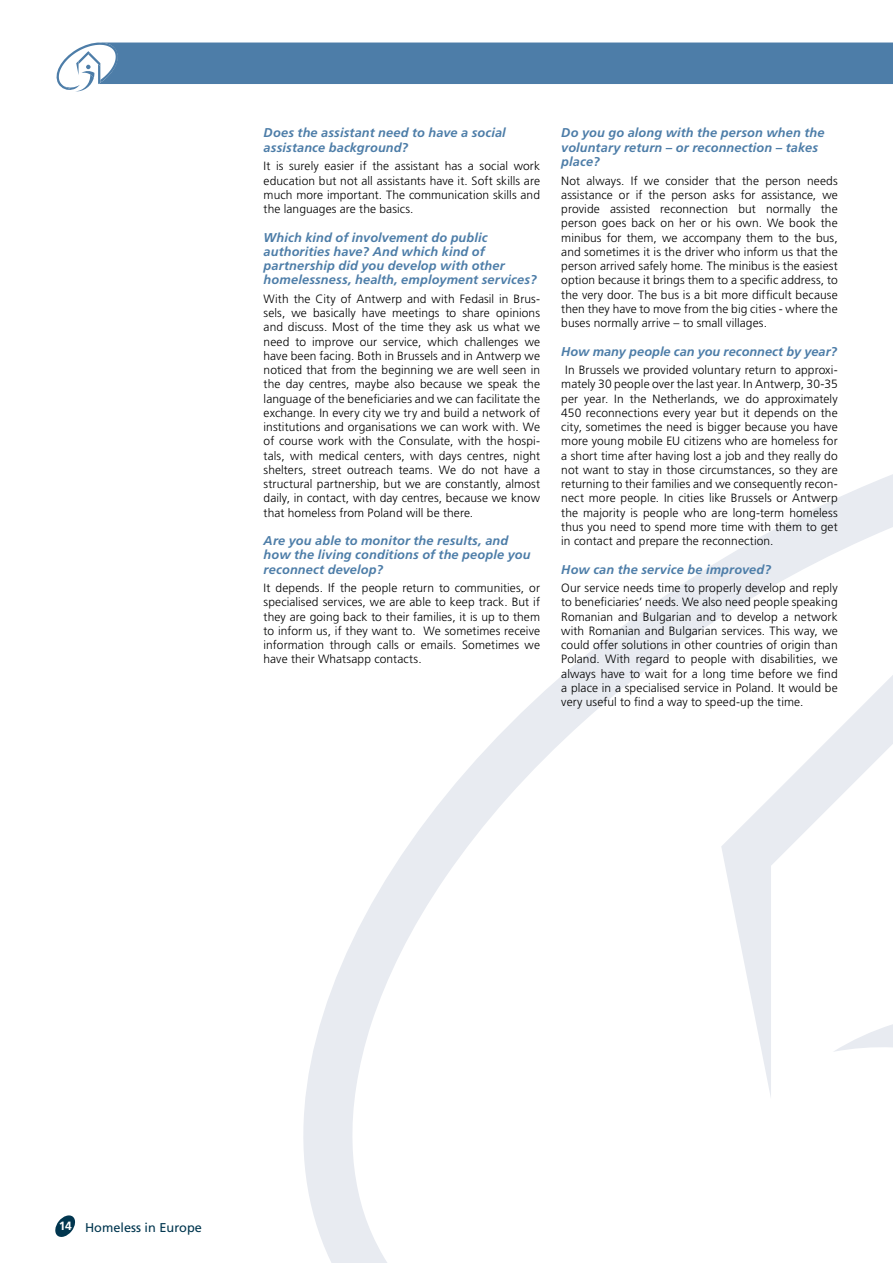
<style>
.page{position:relative;width:893px;height:1263px;background:#fff}
.page>*{position:absolute;margin:0;border:0;box-sizing:border-box;transform-origin:0 0}
.t1{font:italic 700 12.75px/14.2px "Frutiger";letter-spacing:.01em;color:#4d7da8}
.t2{font:12.75px "Frutiger";color:#01364f}
.body_txt{font:300 12px/14.2px "Frutiger";letter-spacing:.005em;color:#000;text-align:justify}
.s1{font-weight:700;font-size:12px;color:#fff}
</style>
<div class="page">
<svg style="left:303px;top:475px;width:589px;height:788px"></svg>
<svg style="left:721px;top:675px;width:171px;height:327px"></svg>
<svg style="left:892px;top:474px;width:1px;height:270px"></svg>
<svg style="left:698px;top:1002px;width:195px;height:261px"></svg>
<svg style="left:55px;top:1215px;width:20px;height:22px"></svg>
<svg style="left:56px;top:42px;width:837px;height:50px"></svg>
<h4 class="t1" style="left:264px;top:126px;width:244px">Does the assistant need to have a social assistance background?</h4>
<p class="body_txt" style="left:264px;top:159px;width:278px">It is surely easier if the assistant has a social work education but not all assistants have it. Soft skills are much more important. The communication skills and the languages are the basics.</p>
<h4 class="t1" style="left:264px;top:230px;width:275px">Which kind of involvement do public authorities have? And which kind of partnership did you develop with other homelessness, health, employment services?</h4>
<p class="body_txt" style="left:264px;top:291px;width:278px">With the City of Antwerp and with Fedasil in Brus&shy;sels, we basically have meetings to share opinions and discuss. Most of the time they ask us what we need to improve our service, which challenges we have been facing. Both in Brussels and in Antwerp we noticed that from the beginning we are well seen in the day centres, maybe also because we speak the language of the beneficiaries and we can facilitate the exchange. In every city we try and build a network of institutions and organisations we can work with. We of course work with the Consulate, with the hospi&shy;tals, with medical centers, with days centres, night shelters, street outreach teams. We do not have a structural partnership, but we are constantly, almost daily, in contact, with day centres, because we know that homeless from Poland will be there.</p>
<h4 class="t1" style="left:264px;top:533px;width:268px">Are you able to monitor the results, and how the living conditions of the people you reconnect develop?</h4>
<p class="body_txt" style="left:264px;top:581px;width:278px">It depends. If the people return to communities, or specialised services, we are able to keep track. But if they are going back to their families, it is up to them to inform us, if they want to. We sometimes receive information through calls or emails. Sometimes we have their Whatsapp contacts.</p>
<h4 class="t1" style="left:561px;top:126px;width:265px">Do you go along with the person when the voluntary return – or reconnection – takes place?</h4>
<p class="body_txt" style="left:561px;top:173px;width:278px">Not always. If we consider that the person needs assistance or if the person asks for assistance, we provide assisted reconnection but normally the person goes back on her or his own. We book the minibus for them, we accompany them to the bus, and sometimes it is the driver who inform us that the person arrived safely home. The minibus is the easiest option because it brings them to a specific address, to the very door. The bus is a bit more difficult because then they have to move from the big cities - where the buses normally arrive – to small villages.</p>
<h4 class="t1" style="left:561px;top:344px;width:277px">How many people can you reconnect by year?</h4>
<p class="body_txt" style="left:561px;top:363px;width:278px;text-indent:4px">In Brussels we provided voluntary return to approxi&shy;mately 30 people over the last year. In Antwerp, 30-35 per year. In the Netherlands, we do approximately 450 reconnections every year but it depends on the city, sometimes the need is bigger because you have more young mobile EU citizens who are homeless for a short time after having lost a job and they really do not want to stay in those circumstances, so they are returning to their families and we consequently recon&shy;nect more people. In cities like Brussels or Antwerp the majority is people who are long-term homeless thus you need to spend more time with them to get in contact and prepare the reconnection.</p>
<h4 class="t1" style="left:561px;top:562px;width:211px">How can the service be improved?</h4>
<p class="body_txt" style="left:561px;top:581px;width:278px">Our service needs time to properly develop and reply to beneficiaries’ needs. We also need people speaking Romanian and Bulgarian and to develop a network with Romanian and Bulgarian services. This way, we could offer solutions in other countries of origin than Poland. With regard to people with disabilities, we always have to wait for a long time before we find a place in a specialised service in Poland. It would be very useful to find a way to speed-up the time.</p>
<p class="t2" style="left:59px;top:1220px;width:145px"><span class="s1">14</span> Homeless in Europe</p>
</div>
